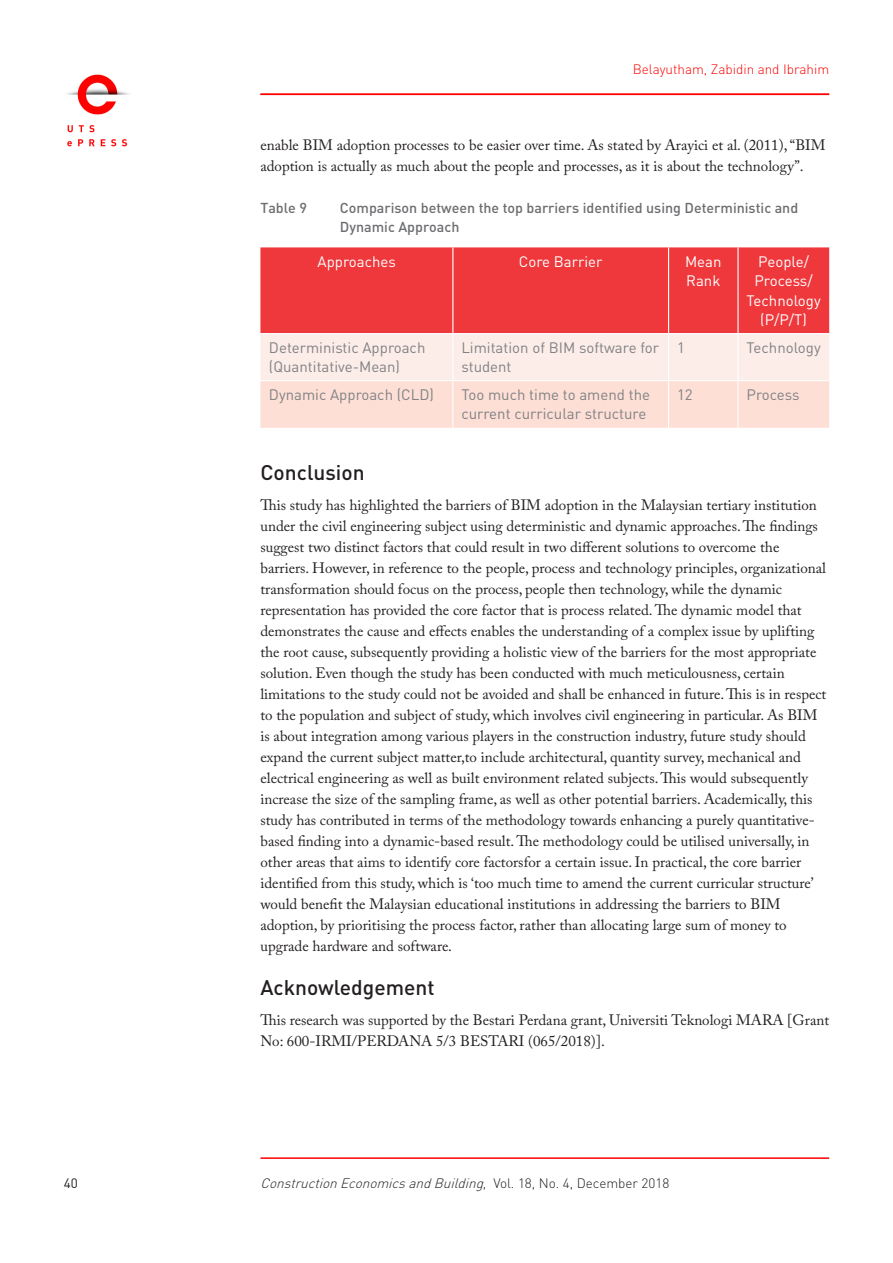
<style>
.page{position:relative;width:893px;height:1263px;background:#fff}
.page>*{position:absolute;margin:0;border:0;box-sizing:border-box;transform-origin:0 0}
.A_head{font:500 21px "DIN Pro";color:#231f20}
.Body_copy_-_1st_para{font:15px/21px "Adobe Caslon Pro";color:#231f20}
.T_Body{font:15px/19.5px "DIN";color:#808285}
.body_copy_-_indent{font:15px/21px "Adobe Caslon Pro";color:#231f20}
.T_Head{font:15px/19.5px "DIN";color:#fff}
.Caption_Table{font:500 14.25px/19.5px "DIN";color:#6c6d70}
.t1{font:italic 300 13.5px "DIN Pro";color:#231f20}
.t2{font:300 13.5px "DIN Pro";color:#fe0000}
.t3{font:13.5px "DIN Pro";color:#231f20}
.s1{font-style:normal}
</style>
<div class="page">
<div style="left:260px;top:247px;width:569px;height:86px;background:#ee383c"></div>
<svg style="left:260px;top:334px;width:569px;height:94px;background:#fde6de"></svg>
<hr style="left:452px;top:247px;width:1px;height:86px;background:#fff">
<hr style="left:668px;top:247px;width:1px;height:86px;background:#fff">
<hr style="left:737px;top:247px;width:2px;height:86px;background:#fff">
<hr style="left:452px;top:334px;width:1px;height:46px;background:#fff">
<hr style="left:668px;top:334px;width:1px;height:46px;background:#fff">
<hr style="left:737px;top:334px;width:2px;height:46px;background:#fff">
<hr style="left:260px;top:380px;width:193px;height:1px;background:#fff">
<hr style="left:453px;top:380px;width:216px;height:1px;background:#fff">
<hr style="left:452px;top:381px;width:1px;height:47px;background:#fff">
<hr style="left:669px;top:380px;width:69px;height:1px;background:#fff">
<hr style="left:668px;top:381px;width:1px;height:47px;background:#fff">
<hr style="left:738px;top:380px;width:91px;height:1px;background:#fff">
<hr style="left:737px;top:381px;width:2px;height:47px;background:#fff">
<img style="left:67px;top:74px;width:62px;height:73px">
<hr style="left:260px;top:94px;width:569px;height:1px;background:#fe0000">
<hr style="left:260px;top:1157px;width:569px;height:2px;background:#fe0000">
<p class="t2" style="left:633px;top:60px;width:198px">Belayutham, Zabidin and Ibrahim</p>
<p class="body_copy_-_indent" style="left:260px;top:134px;width:567px">enable BIM adoption processes to be easier over time. As stated by Arayici et al. (2011), “BIM adoption is actually as much about the people and processes, as it is about the technology”.</p>
<p class="Caption_Table" style="left:260px;top:198px;width:48px">Table 9</p>
<p class="Caption_Table" style="left:340px;top:198px;width:460px">Comparison between the top barriers identified using Deterministic and<br>Dynamic Approach</p>
<p class="T_Head" style="left:317px;top:251px;width:80px">Approaches</p>
<p class="T_Head" style="left:519px;top:251px;width:85px">Core Barrier</p>
<p class="T_Head" style="left:685px;top:251px;width:38px">Mean<br>Rank</p>
<p class="T_Head" style="left:746px;top:251px;width:76px;text-align:center">People/<br>Process/<br>Technology</p>
<p class="T_Head" style="left:760px;top:310px;width:48px">(P/P/T)</p>
<p class="T_Body" style="left:269px;top:337px;width:158px">Deterministic Approach (Quantitative-Mean)</p>
<p class="T_Body" style="left:461px;top:337px;width:199px">Limitation of BIM software for student</p>
<p class="T_Body" style="left:677px;top:337px;width:9px">1</p>
<p class="T_Body" style="left:746px;top:337px;width:76px">Technology</p>
<p class="T_Body" style="left:269px;top:384px;width:167px">Dynamic Approach (CLD)</p>
<p class="T_Body" style="left:461px;top:384px;width:190px">Too much time to amend the current curricular structure</p>
<p class="T_Body" style="left:677px;top:384px;width:17px">12</p>
<p class="T_Body" style="left:746px;top:384px;width:54px">Process</p>
<p class="A_head" style="left:260px;top:458px;width:106px">Conclusion</p>
<p class="Body_copy_-_1st_para" style="left:260px;top:494px;width:567px">This study has highlighted the barriers of BIM adoption in the Malaysian tertiary institution under the civil engineering subject using deterministic and dynamic approaches. The findings suggest two distinct factors that could result in two different solutions to overcome the barriers. However, in reference to the people, process and technology principles, organizational transformation should focus on the process, people then technology, while the dynamic representation has provided the core factor that is process related. The dynamic model that demonstrates the cause and effects enables the understanding of a complex issue by uplifting the root cause, subsequently providing a holistic view of the barriers for the most appropriate solution. Even though the study has been conducted with much meticulousness, certain limitations to the study could not be avoided and shall be enhanced in future. This is in respect to the population and subject of study, which involves civil engineering in particular. As BIM is about integration among various players in the construction industry, future study should expand the current subject matter,to include architectural, quantity survey, mechanical and electrical engineering as well as built environment related subjects. This would subsequently increase the size of the sampling frame, as well as other potential barriers. Academically, this study has contributed in terms of the methodology towards enhancing a purely quantitative&shy;based finding into a dynamic-based result. The methodology could be utilised universally, in other areas that aims to identify core factorsfor a certain issue. In practical, the core barrier identified from this study, which is ‘too much time to amend the current curricular structure’ would benefit the Malaysian educational institutions in addressing the barriers to BIM adoption, by prioritising the process factor, rather than allocating large sum of money to upgrade hardware and software.</p>
<p class="A_head" style="left:260px;top:973px;width:176px">Acknowledgement</p>
<p class="Body_copy_-_1st_para" style="left:260px;top:1009px;width:570px">This research was supported by the Bestari Perdana grant, Universiti Teknologi MARA [Grant<br>No: 600-IRMI/PERDANA 5/3 BESTARI (065/2018)].</p>
<p class="t3" style="left:64px;top:1174px;width:16px">40</p>
<p class="t1" style="left:260px;top:1174px;width:410px">ConstructionEconomicsandBuilding<span class="s1">, Vo l . 1 8 , N o . 4 , D e c e m b e r 2 0 1 8</span></p>
</div>
